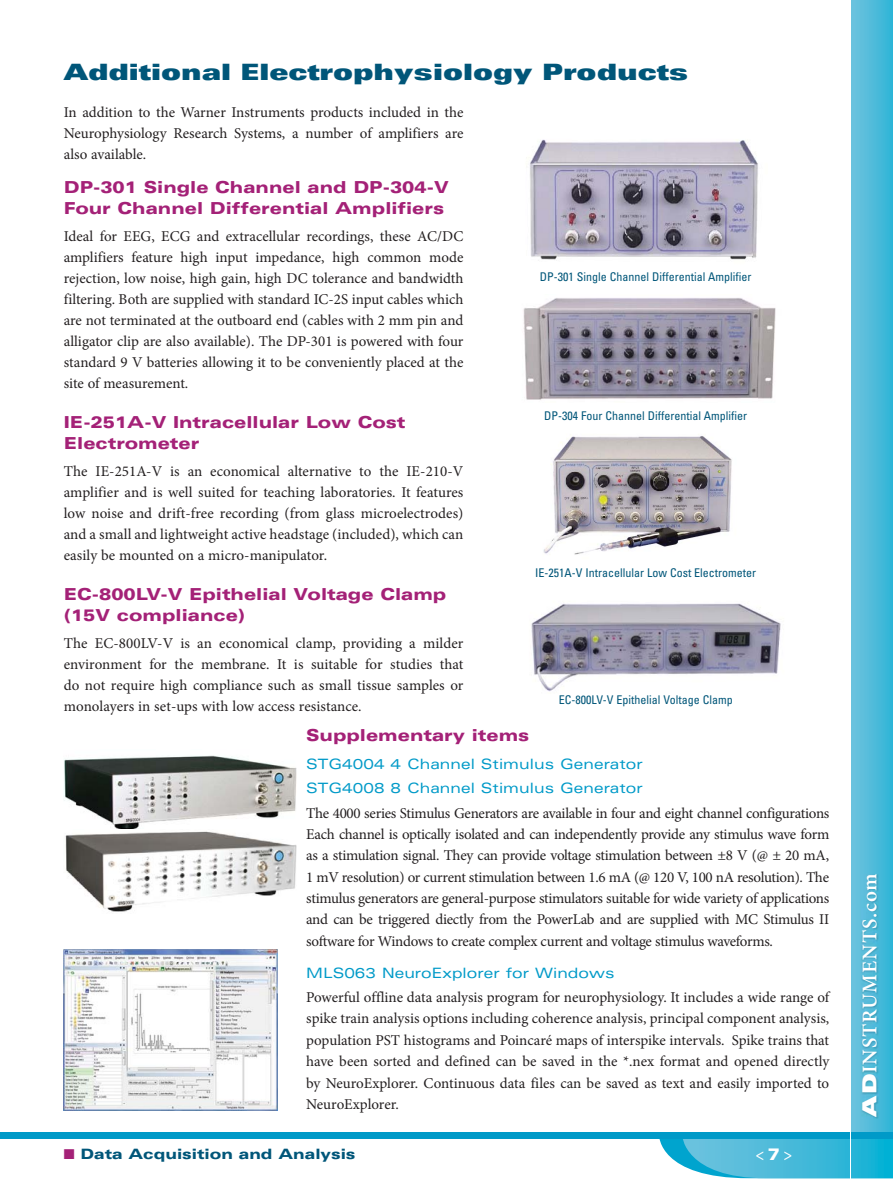
<style>
.page{position:relative;width:893px;height:1191px;background:#fff}
.page>*{position:absolute;margin:0;border:0;box-sizing:border-box;transform-origin:0 0}
.t1{font:22.5px "Univers LT Std X Black Ex";color:#005679}
.t2{font:600 21px "Minion Pro";letter-spacing:.04em;color:#fff}
.t3{font:900 expanded 16.5px/21px "Univers LT Std";color:#a42177}
.t4{font:condensed 16.5px "Univers LT Std";color:#fff}
.t5{font:15px/21px "Minion Pro";color:#231f20;text-align:justify}
.t6{font:expanded 14.25px/24.3px "Univers LT Std";letter-spacing:.005em;color:#009ac8}
.t7{font:900 expanded 14.25px "Univers LT Std";color:#005679}
.t8{font:condensed 12px "Univers LT Std";color:#005679}
.s1{color:#a42177}
.s2{font-weight:900;font-stretch:expanded}
.s3{font-family:"Univers LT Std X Black Ex";font-weight:400;font-size:19.5px}
</style>
<div class="page">
<svg style="left:851px;top:0;width:42px;height:1132px;background:#4fbbda"></svg>
<svg style="left:659px;top:1138px;width:234px;height:40px;background:#47bbda"></svg>
<div style="left:0;top:1132px;width:893px;height:6px;background:#009ac8"></div>
<img style="left:861px;top:874px;width:18px;height:244px">
<hr style="left:850px;top:0;width:1px;height:1190px;background:#fff">
<img style="left:530px;top:139px;width:228px;height:121px">
<img style="left:531px;top:603px;width:250px;height:89px">
<img style="left:543px;top:434px;width:189px;height:121px">
<img style="left:523px;top:298px;width:253px;height:102px">
<img style="left:64px;top:949px;width:214px;height:161px">
<img style="left:64px;top:755px;width:232px;height:74px">
<img style="left:65px;top:831px;width:231px;height:81px">
<h1 class="t1" style="left:64px;top:61px;width:626px">Additional Electrophysiology Products</h1>
<p class="t5" style="left:64px;top:103px;width:401px">In addition to the Warner Instruments products included in the Neurophysiology Research Systems, a number of amplifiers are also available.</p>
<p class="t3" style="left:64px;top:178px;width:386px">DP-301 Single Channel and DP-304-V<br>Four Channel Differential Amplifiers</p>
<p class="t5" style="left:64px;top:227px;width:401px">Ideal for EEG, ECG and extracellular recordings, these AC/DC amplifiers feature high input impedance, high common mode rejection, low noise, high gain, high DC tolerance and bandwidth filtering. Both are supplied with standard IC-2S input cables which are not terminated at the outboard end (cables with 2 mm pin and alligator clip are also available). The DP-301 is powered with four standard 9 V batteries allowing it to be conveniently placed at the site of measurement.</p>
<p class="t3" style="left:64px;top:413px;width:343px">IE-251A-V Intracellular Low Cost<br>Electrometer</p>
<p class="t5" style="left:64px;top:462px;width:401px">The IE-251A-V is an economical alternative to the IE-210-V amplifier and is well suited for teaching laboratories. It features low noise and drift-free recording (from glass microelectrodes) and a small and lightweight active headstage (included), which can easily be mounted on a micro-manipulator.</p>
<p class="t3" style="left:64px;top:585px;width:384px">EC-800LV-V Epithelial Voltage Clamp (15V compliance)</p>
<p class="t5" style="left:64px;top:634px;width:401px">The EC-800LV-V is an economical clamp, providing a milder environment for the membrane. It is suitable for studies that do not require high compliance such as small tissue samples or monolayers in set-ups with low access resistance.</p>
<p class="t8" style="left:540px;top:271px;width:213px">DP-301 Single Channel Differential Amplifier</p>
<p class="t8" style="left:544px;top:410px;width:205px">DP-304 Four Channel Differential Amplifier</p>
<p class="t8" style="left:535px;top:567px;width:223px">IE-251A-V Intracellular Low Cost Electrometer</p>
<p class="t8" style="left:559px;top:693px;width:175px">EC-800LV-V Epithelial Voltage Clamp</p>
<p class="t3" style="left:306px;top:726px;width:225px">Supplementary items</p>
<p class="t6" style="left:306px;top:752px;width:338px">STG4004 4 Channel Stimulus Generator<br>STG4008 8 Channel Stimulus Generator</p>
<p class="t5" style="left:306px;top:803px;width:525px">The 4000 series Stimulus Generators are available in four and eight channel configurations Each channel is optically isolated and can independently provide any stimulus wave form as a stimulation signal. They can provide voltage stimulation between ±8 V (@ ± 20 mA, 1 mV resolution) or current stimulation between 1.6 mA (@ 120 V, 100 nA resolution). The stimulus generators are general-purpose stimulators suitable for wide variety of applications and can be triggered diectly from the PowerLab and are supplied with MC Stimulus II software for Windows to create complex current and voltage stimulus waveforms.</p>
<p class="t6" style="left:306px;top:961px;width:310px">MLS063 NeuroExplorer for Windows</p>
<p class="t5" style="left:306px;top:988px;width:525px">Powerful offline data analysis program for neurophysiology. It includes a wide range of spike train analysis options including coherence analysis, principal component analysis, population PST histograms and Poincaré maps of interspike intervals. Spike trains that have been sorted and defined can be saved in the *.nex format and opened directly by NeuroExplorer. Continuous data files can be saved as text and easily imported to NeuroExplorer.</p>
<p class="t7" style="left:64px;top:1147px;width:293px"><span class="s1">■</span> Data Acquisition and Analysis</p>
<p class="t4" style="left:756px;top:1146px;width:38px">&lt; <span class="s2">7</span> &gt;</p>
<h2 class="t2" style="left:861px;top:1116px;width:245px;rotate:-90deg"><span class="s3">AD</span>INSTRUMENTS.com</h2>
</div>
